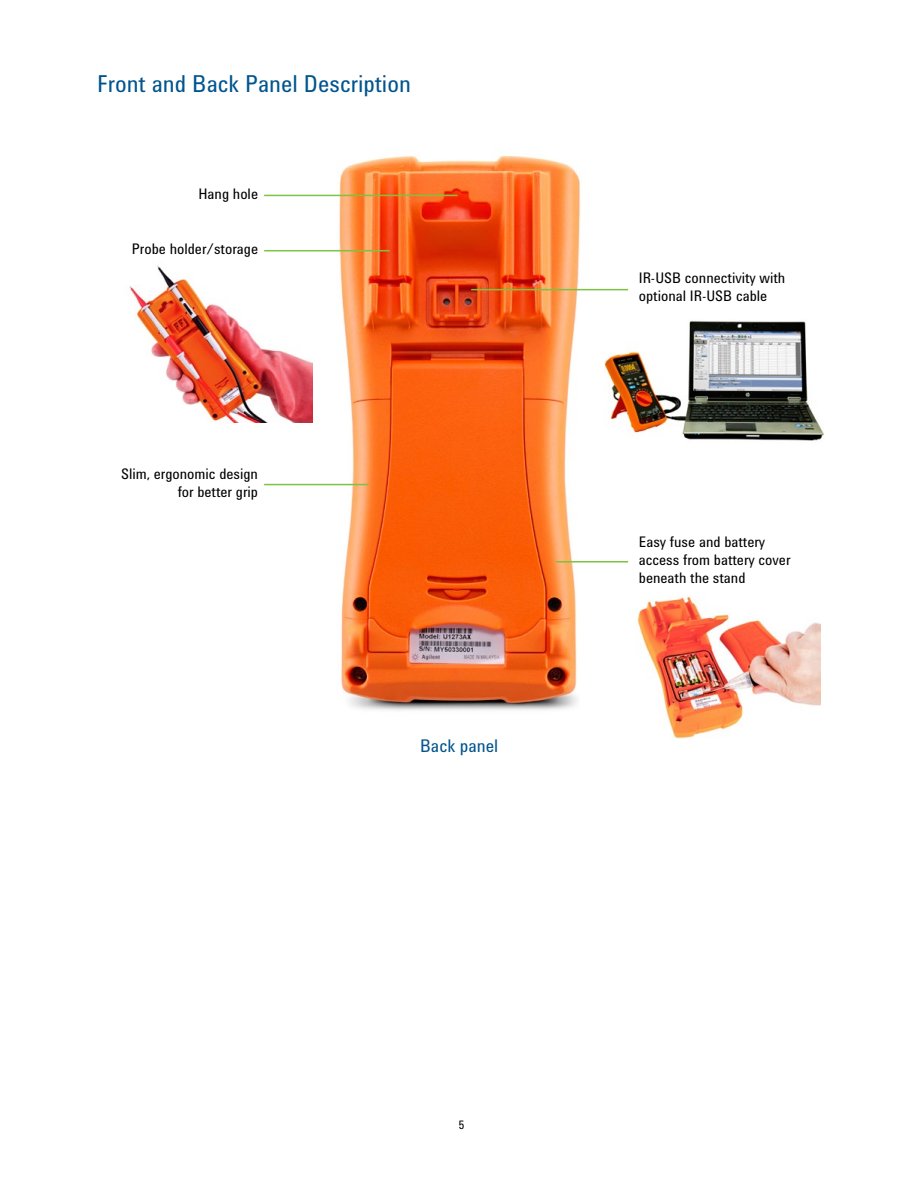
<style>
.page{position:relative;width:918px;height:1188px;background:#fff}
.page>*{position:absolute;margin:0;border:0;box-sizing:border-box;transform-origin:0 0}
.t1{font:24px "Agilent Condensed CFF";color:#00548e}
.t2{font:18px "Agilent Condensed CFF";color:#00548e}
.t3{font:15px/18px "Agilent Condensed CFF";color:#000}
.t4{font:12px "Agilent Condensed CFF";color:#000}
</style>
<div class="page">
<img style="left:314px;top:155px;width:291px;height:556px">
<hr style="left:264px;top:250px;width:126px;height:1px;background:#7dc242">
<hr style="left:471px;top:289px;width:157px;height:1px;background:#7dc242">
<hr style="left:264px;top:195px;width:194px;height:1px;background:#7dc242">
<hr style="left:264px;top:484px;width:104px;height:1px;background:#7dc242">
<hr style="left:556px;top:561px;width:72px;height:2px;background:#7dc242">
<img style="left:129px;top:266px;width:184px;height:157px">
<img style="left:637px;top:596px;width:184px;height:143px">
<img style="left:604px;top:319px;width:220px;height:123px">
<h1 class="t1" style="left:97px;top:66px;width:315px">Front and Back Panel Description</h1>
<p class="t3" style="left:198px;top:184px;width:61px">Hang hole</p>
<p class="t3" style="left:132px;top:239px;width:128px">Probe holder/storage</p>
<p class="t3" style="left:121px;top:464px;width:138px;text-align:right">Slim, ergonomic design for better grip</p>
<p class="t2" style="left:420px;top:732px;width:80px">Back panel</p>
<p class="t3" style="left:639px;top:269px;width:148px">IR-USB connectivity with optional IR-USB cable</p>
<p class="t3" style="left:639px;top:532px;width:153px">Easy fuse and battery access from battery cover beneath the stand</p>
<p class="t4" style="left:459px;top:1115px;width:7px">5</p>
</div>
